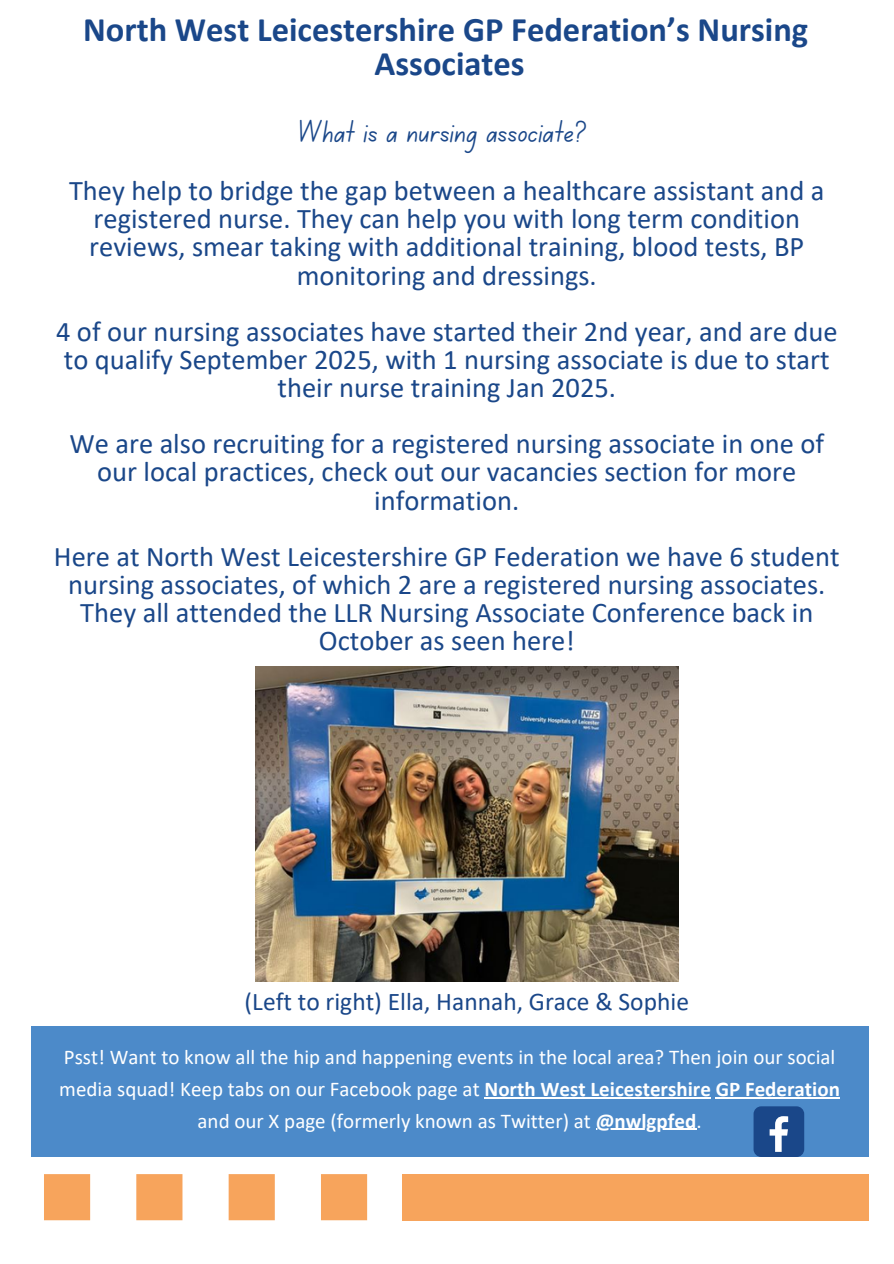
<style>
.page{position:relative;width:894px;height:1264px;background:#fff}
.page>*{position:absolute;margin:0;border:0;box-sizing:border-box;transform-origin:0 0}
.t1{font:700 34.5px/33.8px "Calibri";color:#1a4789;text-align:center}
.t2{font:31.5px "Canva School Font";color:#1a4789}
.t3{font:28.5px/28.2px "Calibri";color:#1a4789;text-align:center}
.t4{font:25.5px "Calibri";color:#1a4789}
.t5{font:21px/31.5px "Calibri";color:#fff;text-align:center}
.s1{font-weight:700}
</style>
<div class="page">
<div style="left:31px;top:1026px;width:837px;height:130px;background:#4c8ac9"></div>
<div style="left:753px;top:1106px;width:51px;height:50px;background:#1a4789;border-radius:8px"></div>
<svg style="left:769px;top:1116px;width:19px;height:35px"></svg>
<div style="left:402px;top:1174px;width:466px;height:46px;background:#f7a45c"></div>
<svg style="left:44px;top:1174px;width:323px;height:46px"></svg>
<img style="left:255px;top:666px;width:423px;height:315px">
<hr style="left:484px;top:1097px;width:226px;height:1px;background:#fff">
<hr style="left:715px;top:1097px;width:124px;height:1px;background:#fff">
<hr style="left:595px;top:1128px;width:101px;height:1px;background:#fff">
<h3 class="t1" style="left:83px;top:15px;width:726px">North West Leicestershire GP Federation’s Nursing<br>Associates</h3>
<h3 class="t2" style="left:297px;top:117px;width:291px">What is a nursing associate?</h3>
<h3 class="t3" style="left:69px;top:179px;width:757px">They help to bridge the gap between a healthcare assistant and a registered nurse. They can help you with long term condition reviews, smear taking with additional training, blood tests, BP monitoring and dressings.</h3>
<h3 class="t3" style="left:56px;top:319px;width:782px">4 of our nursing associates have started their 2nd year, and are due to qualify September 2025, with 1 nursing associate is due to start their nurse training Jan 2025.</h3>
<p class="t3" style="left:69px;top:432px;width:756px">We are also recruiting for a registered nursing associate in one of our local practices, check out our vacancies section for more information.</p>
<h4 class="t3" style="left:54px;top:544px;width:786px">Here at North West Leicestershire GP Federation we have 6 student nursing associates, of which 2 are a registered nursing associates.<br>They all attended the LLR Nursing Associate Conference back in October as seen here!</h4>
<p class="t4" style="left:244px;top:990px;width:446px">(Left to right) Ella, Hannah, Grace &amp; Sophie</p>
<h1 class="t5" style="left:59px;top:1043px;width:781px">Psst! Want to know all the hip and happening events in the local area? Then join our social media squad! Keep tabs on our Facebook page at <span class="s1">North West Leicestershire GP Federation </span>and our X page (formerly known as Twitter) at <span class="s1">@nwlgpfed</span>.</h1>
</div>
